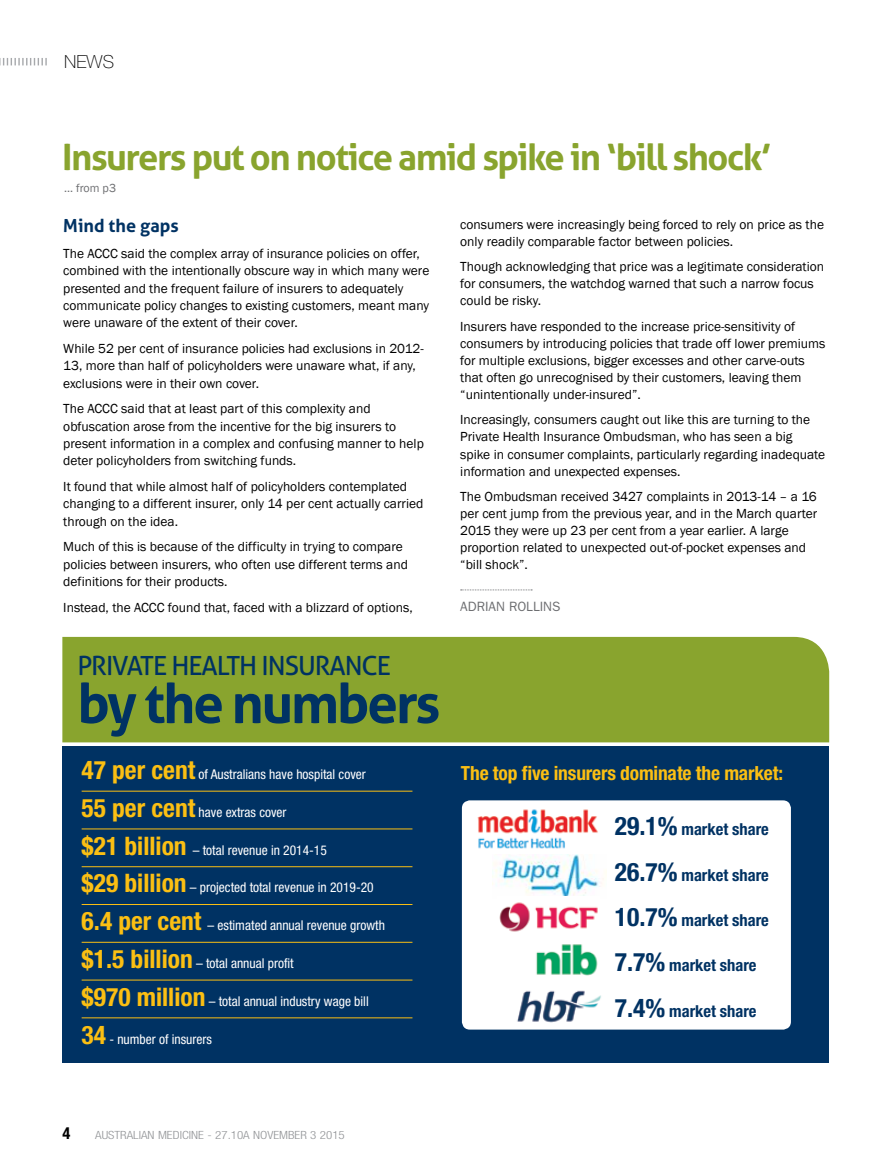
<style>
.page{position:relative;width:893px;height:1170px;background:#fff}
.page>*{position:absolute;margin:0;border:0;box-sizing:border-box;transform-origin:0 0}
.t1{font:700 55.05px "Aller";letter-spacing:-.04em;color:#003263}
.t2{font:700 36.3px "Aller";letter-spacing:-.04em;color:#89a42e}
.t3{font:26.4px "Aller";letter-spacing:-.04em;color:#003263}
.t4{font:700 condensed 19.5px "Helvetica Neue";letter-spacing:-.01em;color:#fbbf13}
.t5{font:700 18px "Aller";color:#003263}
.t6{font:100 18px "Helvetica Neue";color:#000}
.t7{font:700 condensed 16.5px "Helvetica Neue";color:#003263}
.t8{font:13.5px/17px "Franklin Gothic";color:#000}
.t9{font:condensed 13.5px "Helvetica Neue";color:#fff}
.t10{font:13.5px "ITC Franklin Gothic Std";color:#6d6e71}
.t11{font:12px "Franklin Gothic";color:#6d6e71}
.t12{font:300 condensed 11.25px "Helvetica Neue";color:#939598;scale:1.15 1}
.s1{font-weight:700;font-size:25.5px;color:#fbbf13}
.s2{font-size:25.5px}
.s3{font-weight:700;font-size:16.5px;color:#000}
.s4{font-weight:700;color:#fff}
</style>
<div class="page">
<div style="left:62px;top:745px;width:767px;height:317px;background:#003263"></div>
<div style="left:462px;top:800px;width:329px;height:229px;background:#fff;border-radius:8px"></div>
<svg style="left:0;top:58px;width:47px;height:7px"></svg>
<svg style="left:461px;top:589px;width:71px;height:1px"></svg>
<div style="left:62px;top:637px;width:767px;height:105px;background:#89a42e"></div>
<img style="left:477px;top:809px;width:121px;height:40px">
<img style="left:495px;top:854px;width:112px;height:42px">
<img style="left:517px;top:990px;width:84px;height:32px">
<img style="left:499px;top:902px;width:99px;height:30px">
<img style="left:536px;top:944px;width:62px;height:31px">
<hr style="left:82px;top:790px;width:330px;height:1px;background:#fbbf13">
<hr style="left:82px;top:828px;width:330px;height:1px;background:#fbbf13">
<hr style="left:82px;top:866px;width:330px;height:1px;background:#fbbf13">
<hr style="left:82px;top:904px;width:330px;height:1px;background:#fbbf13">
<hr style="left:82px;top:941px;width:330px;height:1px;background:#fbbf13">
<hr style="left:82px;top:979px;width:330px;height:1px;background:#fbbf13">
<hr style="left:82px;top:1017px;width:330px;height:1px;background:#fbbf13">
<h3 class="t6" style="left:64px;top:52px;width:51px">NEWS</h3>
<h2 class="t2" style="left:62px;top:135px;width:711px">Insurers put on notice amid spike in ‘bill shock’</h2>
<p class="t11" style="left:64px;top:181px;width:53px">... from p3</p>
<h3 class="t5" style="left:63px;top:215px;width:117px">Mind the gaps</h3>
<p class="t8" style="left:63px;top:245px;width:368px">The ACCC said the complex array of insurance policies on offer, combined with the intentionally obscure way in which many were presented and the frequent failure of insurers to adequately communicate policy changes to existing customers, meant many were unaware of the extent of their cover.</p>
<p class="t8" style="left:63px;top:340px;width:362px">While 52 per cent of insurance policies had exclusions in 2012-<br>13, more than half of policyholders were unaware what, if any, exclusions were in their own cover.</p>
<p class="t8" style="left:63px;top:400px;width:362px">The ACCC said that at least part of this complexity and obfuscation arose from the incentive for the big insurers to present information in a complex and confusing manner to help deter policyholders from switching funds.</p>
<p class="t8" style="left:63px;top:478px;width:362px">It found that while almost half of policyholders contemplated changing to a different insurer, only 14 per cent actually carried through on the idea.</p>
<p class="t8" style="left:63px;top:538px;width:346px">Much of this is because of the difficulty in trying to compare policies between insurers, who often use different terms and definitions for their products.</p>
<p class="t8" style="left:63px;top:599px;width:351px">Instead, the ACCC found that, faced with a blizzard of options,</p>
<h3 class="t3" style="left:77px;top:649px;width:315px">PRIVATE HEALTH INSURANCE</h3>
<h1 class="t1" style="left:77px;top:669px;width:365px">by the numbers</h1>
<p class="t9" style="left:82px;top:766px;width:286px"><span class="s1">47 per cent</span> of Australians have hospital cover</p>
<p class="t9" style="left:82px;top:804px;width:206px"><span class="s1">55 per cent</span> have extras cover</p>
<p class="t9" style="left:82px;top:842px;width:247px"><span class="s1">$21 billion</span> – total revenue in 2014-15</p>
<p class="t9" style="left:82px;top:879px;width:294px"><span class="s1">$29 billion</span> – projected total revenue in 2019-20</p>
<p class="t9" style="left:82px;top:917px;width:305px"><span class="s1">6.4 per cent</span> – estimated annual revenue growth</p>
<p class="t9" style="left:82px;top:955px;width:214px"><span class="s1">$1.5 billion</span> – total annual profit</p>
<p class="t9" style="left:82px;top:993px;width:289px"><span class="s1">$970 million</span> – total annual industry wage bill</p>
<p class="t9" style="left:82px;top:1030px;width:132px"><span class="s1">34</span> - number of insurers</p>
<p class="t8" style="left:460px;top:216px;width:365px">consumers were increasingly being forced to rely on price as the only readily comparable factor between policies.</p>
<p class="t8" style="left:460px;top:258px;width:365px">Though acknowledging that price was a legitimate consideration for consumers, the watchdog warned that such a narrow focus could be risky.</p>
<p class="t8" style="left:460px;top:318px;width:367px">Insurers have responded to the increase price-sensitivity of consumers by introducing policies that trade off lower premiums for multiple exclusions, bigger excesses and other carve-outs that often go unrecognised by their customers, leaving them “unintentionally under-insured”.</p>
<p class="t8" style="left:460px;top:411px;width:366px">Increasingly, consumers caught out like this are turning to the Private Health Insurance Ombudsman, who has seen a big spike in consumer complaints, particularly regarding inadequate information and unexpected expenses.</p>
<p class="t8" style="left:460px;top:488px;width:359px">The Ombudsman received 3427 complaints in 2013-14 – a 16 per cent jump from the previous year, and in the March quarter 2015 they were up 23 per cent from a year earlier. A large proportion related to unexpected out-of-pocket expenses and “bill shock”.</p>
<p class="t10" style="left:460px;top:599px;width:102px">ADRIAN ROLLINS</p>
<h3 class="t4" style="left:461px;top:761px;width:324px">The top five insurers dominate the market:</h3>
<p class="t7" style="left:615px;top:819px;width:155px"><span class="s2">29.1%</span> market share</p>
<p class="t7" style="left:615px;top:864px;width:155px"><span class="s2">26.7%</span> market share</p>
<p class="t7" style="left:615px;top:910px;width:155px"><span class="s2">10.7%</span> market share</p>
<p class="t7" style="left:615px;top:955px;width:143px"><span class="s2">7.7%</span> market share</p>
<p class="t7" style="left:615px;top:1000px;width:143px"><span class="s2">7.4%</span> market share</p>
<p class="t12" style="left:63px;top:1128px;width:247px"><span class="s3">4</span> <span class="s4">4</span> AUSTRALIAN MEDICINE - 27.10A NOVEMBER 3 2015</p>
</div>
